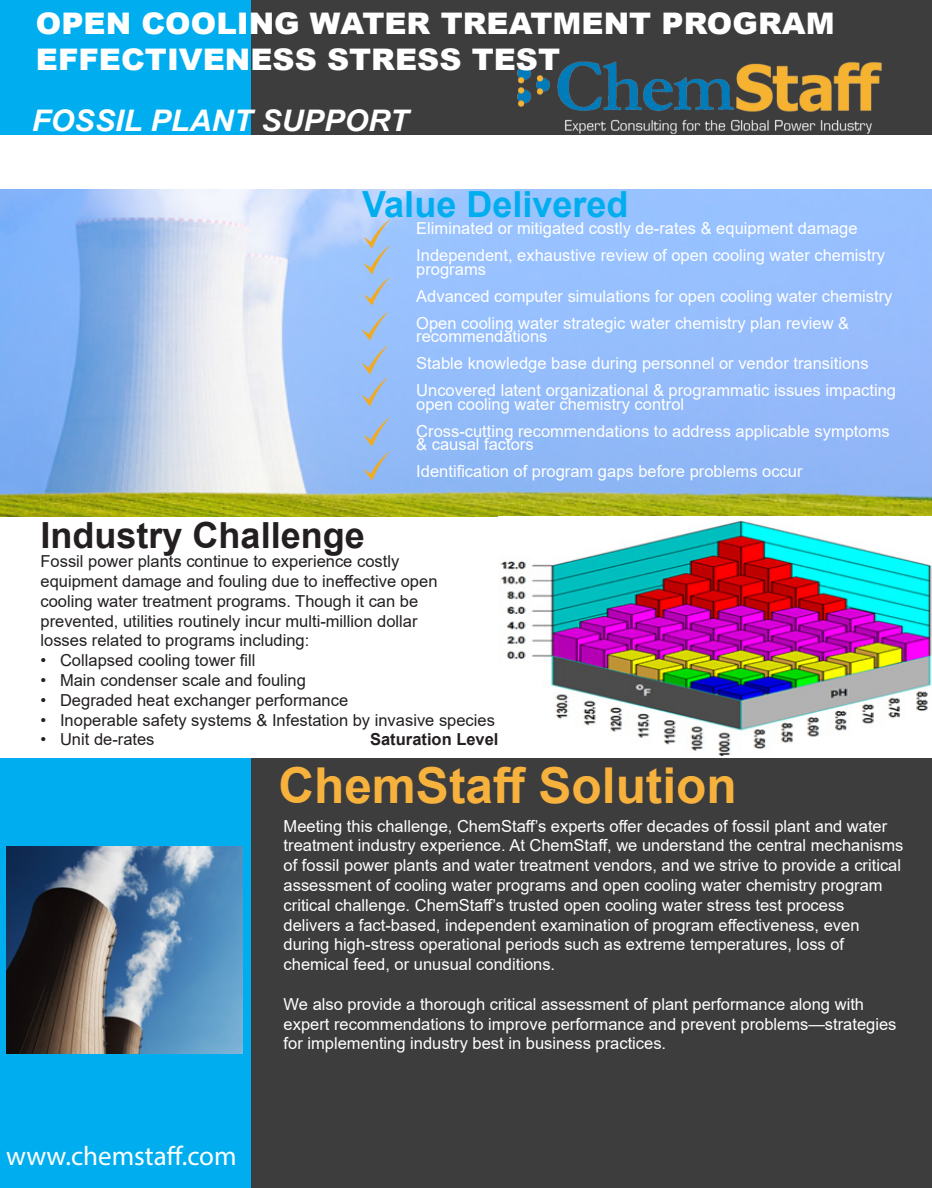
<style>
.page{position:relative;width:932px;height:1188px;background:#fff}
.page>*{position:absolute;margin:0;border:0;box-sizing:border-box;transform-origin:0 0}
.t1{font:700 49.5px "Arial";color:#f7b23e}
.t2{font:700 36px "Arial";color:#231f20}
.t3{font:700 36px "Arial";color:#00aeef}
.t4{font:900 29.7px "Arial";color:#fff}
.t5{font:italic 700 29.7px "Arial";color:#fff}
.t6{font:27px "Myriad Pro";color:#fff}
.t7{font:16.5px/19.8px "Arial";color:#fff}
.t8{font:16.5px "Arial";color:#231f20}
.t9{font:700 16.5px "Arial";color:#231f20}
</style>
<div class="page">
<img style="left:0;top:190px;width:932px;height:327px">
<div style="left:248px;top:758px;width:684px;height:430px;background:#3d3d3d"></div>
<div style="left:250px;top:0;width:682px;height:135px;background:#3e3d3d"></div>
<div style="left:0;top:0;width:250px;height:135px;background:#00aeef"></div>
<div style="left:0;top:758px;width:250px;height:430px;background:#00aeef"></div>
<img style="left:517px;top:61px;width:365px;height:73px">
<img style="left:362px;top:250px;width:30px;height:24px">
<img style="left:362px;top:216px;width:30px;height:34px">
<img style="left:362px;top:274px;width:30px;height:34px">
<img style="left:500px;top:519px;width:432px;height:237px">
<img style="left:362px;top:414px;width:30px;height:68px">
<img style="left:360px;top:377px;width:30px;height:32px">
<img style="left:360px;top:309px;width:30px;height:68px">
<img style="left:7px;top:847px;width:235px;height:207px">
<p class="t4" style="left:36px;top:2px;width:800px">OPEN COOLING WATER TREATMENT PROGRAM</p>
<p class="t4" style="left:36px;top:37px;width:526px">EFFECTIVENESS STRESS TEST</p>
<p class="t5" style="left:32px;top:100px;width:378px">FOSSIL PLANT SUPPORT</p>
<p class="t3" style="left:362px;top:179px;width:268px">Value Delivered</p>
<p class="t7" style="left:416px;top:219px;width:443px">Eliminated or mitigated costly de-rates &amp; equipment damage</p>
<p class="t7" style="left:416px;top:246px;width:470px">Independent, exhaustive review of open cooling water chemistry</p>
<p class="t7" style="left:416px;top:259px;width:71px">programs</p>
<p class="t7" style="left:416px;top:286px;width:477px">Advanced computer simulations for open cooling water chemistry</p>
<p class="t7" style="left:416px;top:313px;width:434px">Open cooling water strategic water chemistry plan review &amp;</p>
<p class="t7" style="left:416px;top:327px;width:133px">recommendations</p>
<p class="t7" style="left:416px;top:354px;width:454px">Stable knowledge base during personnel or vendor transitions</p>
<p class="t7" style="left:416px;top:381px;width:481px">Uncovered latent organizational &amp; programmatic issues impacting</p>
<p class="t7" style="left:416px;top:394px;width:269px">open cooling water chemistry control</p>
<p class="t7" style="left:416px;top:421px;width:475px">Cross-cutting recommendations to address applicable symptoms</p>
<p class="t7" style="left:416px;top:435px;width:119px">&amp; causal factors</p>
<p class="t7" style="left:416px;top:462px;width:388px">Identification of program gaps before problems occur</p>
<p class="t2" style="left:40px;top:510px;width:326px">Industry Challenge</p>
<p class="t8" style="left:40px;top:550px;width:360px">Fossil power plants continue to experience costly</p>
<p class="t8" style="left:40px;top:570px;width:398px">equipment damage and fouling due to ineffective open</p>
<p class="t8" style="left:40px;top:590px;width:379px">cooling water treatment programs. Though it can be</p>
<p class="t8" style="left:40px;top:609px;width:378px">prevented, utilities routinely incur multi-million dollar</p>
<p class="t8" style="left:40px;top:629px;width:270px">losses related to programs including:</p>
<p class="t8" style="left:40px;top:649px;width:216px">• Collapsed cooling tower fill</p>
<p class="t8" style="left:40px;top:669px;width:267px">• Main condenser scale and fouling</p>
<p class="t8" style="left:40px;top:689px;width:309px">• Degraded heat exchanger performance</p>
<p class="t8" style="left:40px;top:708px;width:456px">• Inoperable safety systems &amp; Infestation by invasive species</p>
<p class="t8" style="left:40px;top:728px;width:115px">• Unit de-rates</p>
<p class="t9" style="left:370px;top:728px;width:130px">Saturation Level</p>
<p class="t1" style="left:278px;top:751px;width:460px">ChemStaff Solution</p>
<p class="t6" style="left:6px;top:1140px;width:232px">www.chemstaff.com</p>
<p class="t7" style="left:283px;top:816px;width:621px">Meeting this challenge, ChemStaff’s experts offer decades of fossil plant and water treatment industry experience. At ChemStaff, we understand the central mechanisms of fossil power plants and water treatment vendors, and we strive to provide a critical assessment of cooling water programs and open cooling water chemistry program critical challenge. ChemStaff’s trusted open cooling water stress test process</p>
<p class="t7" style="left:283px;top:915px;width:577px">delivers a fact-based, independent examination of program effectiveness, even during high-stress operational periods such as extreme temperatures, loss of</p>
<p class="t7" style="left:283px;top:954px;width:273px">chemical feed, or unusual conditions.</p>
<p class="t7" style="left:283px;top:994px;width:582px">We also provide a thorough critical assessment of plant performance along with</p>
<p class="t7" style="left:283px;top:1014px;width:614px">expert recommendations to improve performance and prevent problems—strategies for implementing industry best in business practices.</p>
</div>
